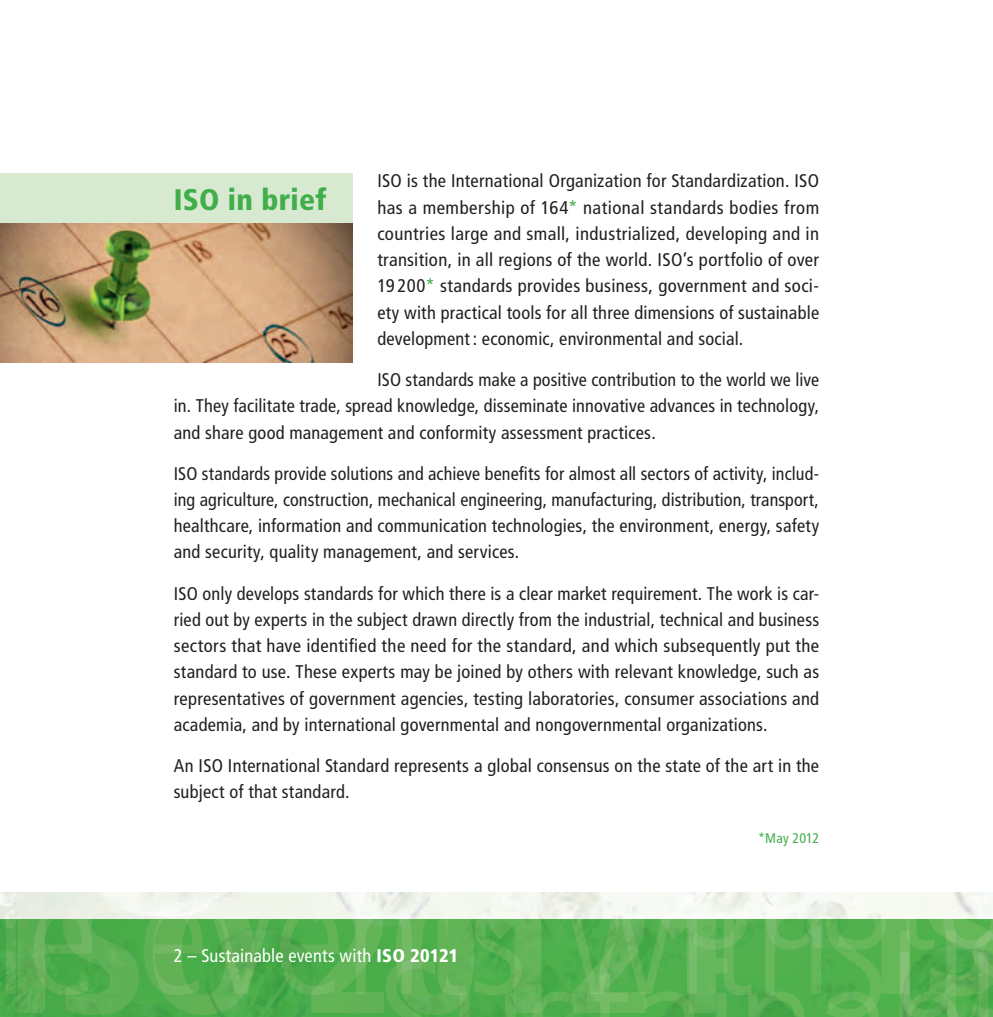
<style>
.page{position:relative;width:993px;height:1017px;background:#fff}
.page>*{position:absolute;margin:0;border:0;box-sizing:border-box;transform-origin:0 0}
.t1{font:900 condensed 29.75px "Frutiger";letter-spacing:.01em;color:#40ae49}
.t2{font:condensed 18.38px/26.2px "Frutiger";letter-spacing:.01em;color:#231f20;text-align:justify}
.t3{font:condensed 18.38px "Frutiger";letter-spacing:.01em;color:#fff}
.t4{font:condensed 14px "Frutiger";letter-spacing:.015em;color:#40ae49}
.s1{color:#40ae49}
.s2{font-weight:900}
</style>
<div class="page">
<img style="left:830px;top:949px;width:51px;height:3px">
<img style="left:715px;top:893px;width:277px;height:26px">
<img style="left:830px;top:919px;width:51px;height:30px">
<img style="left:385px;top:995px;width:440px;height:22px">
<img style="left:825px;top:952px;width:167px;height:65px">
<img style="left:0;top:893px;width:17px;height:26px">
<img style="left:0;top:919px;width:825px;height:76px">
<svg style="left:825px;top:949px;width:5px;height:3px"></svg>
<img style="left:715px;top:919px;width:110px;height:30px">
<img style="left:825px;top:919px;width:5px;height:30px">
<img style="left:715px;top:952px;width:110px;height:43px">
<img style="left:825px;top:952px;width:5px;height:43px">
<img style="left:881px;top:949px;width:111px;height:3px">
<img style="left:881px;top:919px;width:111px;height:30px">
<img style="left:881px;top:952px;width:111px;height:44px">
<img style="left:17px;top:893px;width:698px;height:122px">
<img style="left:385px;top:995px;width:330px;height:20px">
<img style="left:17px;top:919px;width:698px;height:76px">
<svg style="left:691px;top:892px;width:129px;height:1px"></svg>
<img style="left:691px;top:919px;width:24px;height:30px">
<img style="left:385px;top:952px;width:330px;height:43px">
<img style="left:0;top:223px;width:352px;height:139px">
<div style="left:0;top:174px;width:352px;height:49px;background:#d8e9d2"></div>
<p class="t2" style="left:377px;top:168px;width:443px">ISO is the International Organization for Standardization. ISO has a membership of 164<span class="s1">*</span> national standards bodies from countries large and small, industrialized, developing and in transition, in all regions of the world. ISO’s portfolio of over 19 200<span class="s1">*</span> standards provides business, government and soci&shy;ety with practical tools for all three dimensions of sustainable development : economic, environmental and social.</p>
<p class="t2" style="left:174px;top:367px;width:646px;text-indent:203px">ISO standards make a positive contribution to the world we live in. They facilitate trade, spread knowledge, disseminate innovative advances in technology, and share good management and conformity assessment practices.</p>
<p class="t2" style="left:174px;top:460px;width:646px">ISO standards provide solutions and achieve benefits for almost all sectors of activity, includ&shy;ing agriculture, construction, mechanical engineering, manufacturing, distribution, transport, healthcare, information and communication technologies, the environment, energy, safety and security, quality management, and services.</p>
<p class="t2" style="left:174px;top:580px;width:647px">ISO only develops standards for which there is a clear market requirement. The work is car&shy;ried out by experts in the subject drawn directly from the industrial, technical and business sectors that have identified the need for the standard, and which subsequently put the standard to use. These experts may be joined by others with relevant knowledge, such as representatives of government agencies, testing laboratories, consumer associations and academia, and by international governmental and nongovernmental organizations.</p>
<p class="t2" style="left:174px;top:753px;width:646px">An ISO International Standard represents a global consensus on the state of the art in the subject of that standard.</p>
<p class="t4" style="left:758px;top:830px;width:62px">*May 2012</p>
<h1 class="t1" style="left:174px;top:181px;width:154px">ISO in brief</h1>
<p class="t3" style="left:174px;top:945px;width:286px">2 – Sustainable events with <span class="s2">ISO 20121</span></p>
</div>
